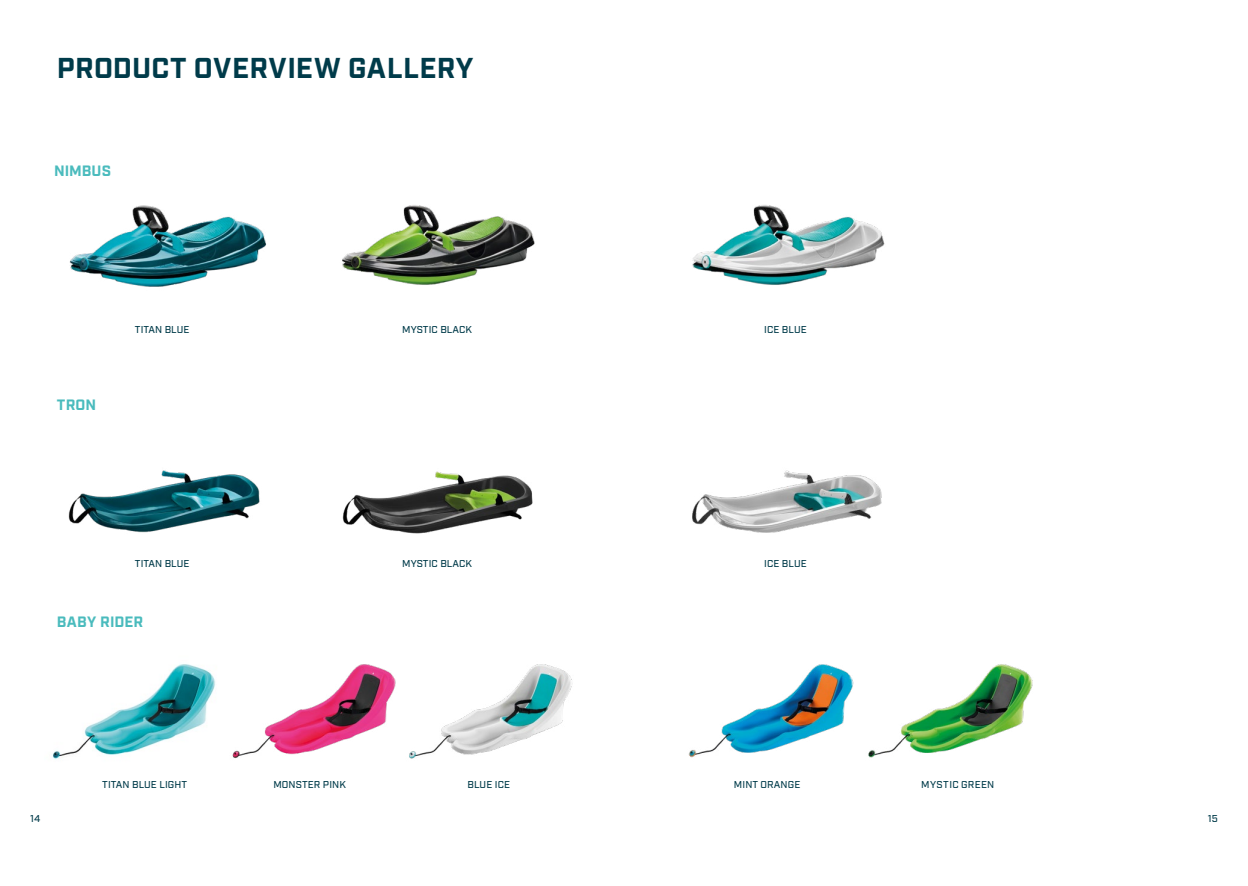
<style>
.page{position:relative;width:1248px;height:886px;background:#fff}
.page>*{position:absolute;margin:0;border:0;box-sizing:border-box;transform-origin:0 0}
.t1{font:700 28.75px "Industry";letter-spacing:.015em;color:#003b4a}
.t2{font:700 15px "Industry";letter-spacing:.01em;color:#4abbbd}
.t3{font:500 10px "Industry";letter-spacing:.01em;color:#003b4a}
.t4{font:500 10px "Industry";letter-spacing:.035em;color:#003b4a}
</style>
<div class="page">
<img style="left:342px;top:205px;width:193px;height:80px">
<img style="left:342px;top:471px;width:191px;height:63px">
<img style="left:692px;top:205px;width:193px;height:80px">
<img style="left:692px;top:470px;width:190px;height:63px">
<img style="left:69px;top:205px;width:198px;height:82px">
<img style="left:68px;top:470px;width:192px;height:63px">
<img style="left:868px;top:664px;width:165px;height:94px">
<img style="left:232px;top:664px;width:164px;height:95px">
<img style="left:688px;top:664px;width:166px;height:94px">
<img style="left:409px;top:664px;width:164px;height:95px">
<img style="left:52px;top:664px;width:164px;height:96px">
<h1 class="t1" style="left:57px;top:50px;width:418px">PRODUCT OVERVIEW GALLERY</h1>
<h2 class="t2" style="left:54px;top:162px;width:58px">NIMBUS</h2>
<h2 class="t2" style="left:57px;top:395px;width:41px">TRON</h2>
<p class="t3" style="left:135px;top:323px;width:56px">TITAN BLUE</p>
<p class="t3" style="left:135px;top:557px;width:56px">TITAN BLUE</p>
<h2 class="t2" style="left:57px;top:612px;width:88px">BABY RIDER</h2>
<p class="t3" style="left:402px;top:323px;width:71px">MYSTIC BLACK</p>
<p class="t3" style="left:402px;top:557px;width:71px">MYSTIC BLACK</p>
<p class="t3" style="left:764px;top:323px;width:44px">ICE BLUE</p>
<p class="t3" style="left:764px;top:557px;width:44px">ICE BLUE</p>
<p class="t3" style="left:102px;top:779px;width:86px">TITAN BLUE LIGHT</p>
<p class="t3" style="left:273px;top:779px;width:74px">MONSTER PINK</p>
<p class="t3" style="left:467px;top:779px;width:44px">BLUE ICE</p>
<p class="t3" style="left:734px;top:779px;width:68px">MINT ORANGE</p>
<p class="t4" style="left:921px;top:779px;width:75px">MYSTIC GREEN</p>
<p class="t3" style="left:30px;top:813px;width:12px">14</p>
<p class="t3" style="left:1207px;top:813px;width:11px">15</p>
</div>
